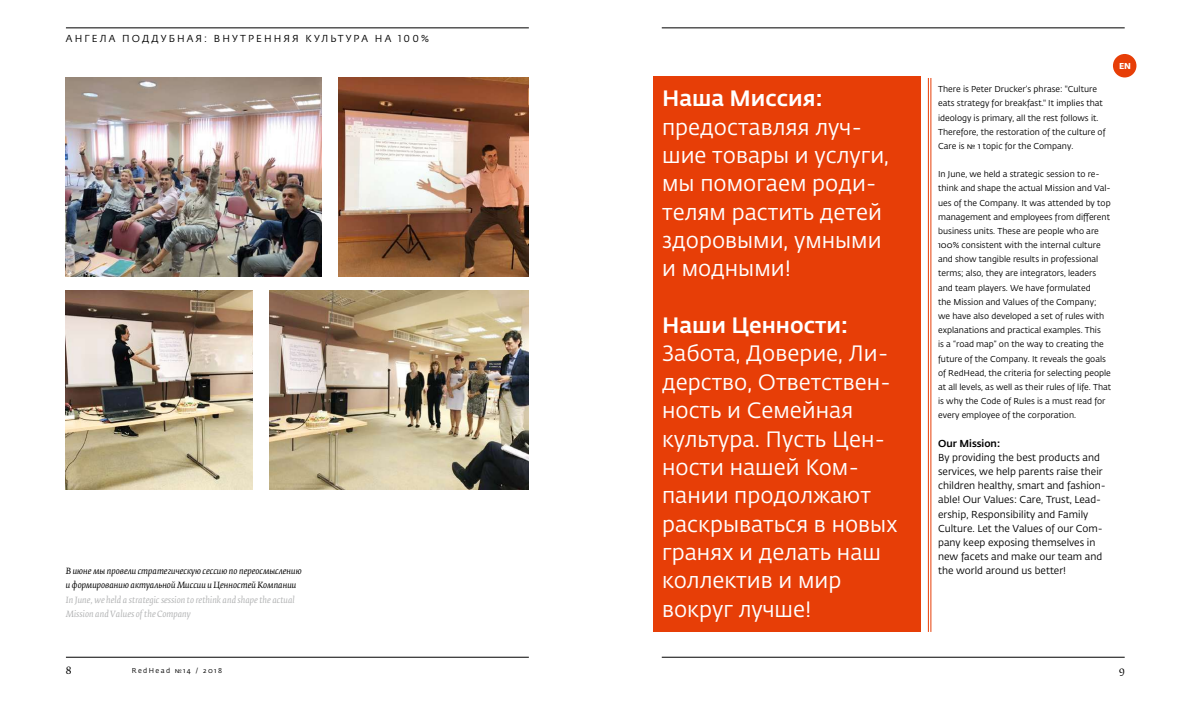
<style>
.page{position:relative;width:1191px;height:709px;background:#fff}
.page>*{position:absolute;margin:0;border:0;box-sizing:border-box;transform-origin:0 0}
.t1{font:22px/28.3px "Fedra Sans Pro";color:#fff}
.t2{font:500 22px "Fedra Sans Pro";color:#fff}
.t3{font:10px/14.2px "Fedra Sans Pro";color:#000}
.t4{font:10px "Fedra Sans Pro";letter-spacing:.21em;color:#000}
.t5{font:500 10px "Fedra Sans Pro";color:#000}
.t6{font:10px "Fedra Serif B Pro";color:#000}
.t7{font:8.5px/14.2px "Fedra Sans Pro";color:#000}
.t8{font:italic 8.5px/14.2px "Fedra Serif B Pro";color:#000}
.t9{font:italic 8.5px/14.2px "Fedra Serif B Pro";color:#b1b2b3}
.t10{font:700 8.5px "Fedra Sans Pro";color:#fff}
.t11{font:7px "Fedra Sans Pro";letter-spacing:.2em;color:#000}
</style>
<div class="page">
<div style="left:652px;top:76px;width:268px;height:555px;background:#e73e07"></div>
<hr style="left:930px;top:78px;width:1px;height:554px;background:#e73e07">
<hr style="left:928px;top:78px;width:1px;height:554px;background:#e73e07">
<div style="left:1113px;top:54px;width:23px;height:23px;background:#e73e07;border-radius:50%"></div>
<img style="left:66px;top:78px;width:256px;height:198px">
<img style="left:339px;top:78px;width:190px;height:198px">
<img style="left:270px;top:291px;width:259px;height:198px">
<img style="left:66px;top:291px;width:187px;height:198px">
<hr style="left:66px;top:27px;width:463px;height:1px;background:#000">
<hr style="left:66px;top:656px;width:463px;height:1px;background:#000">
<hr style="left:662px;top:27px;width:462px;height:1px;background:#000">
<hr style="left:662px;top:656px;width:462px;height:1px;background:#000">
<p class="t4" style="left:66px;top:31px;width:364px">АНГЕЛА ПОДДУБНАЯ: ВНУТРЕННЯЯ КУЛЬТУРА НА 100%</p>
<p class="t8" style="left:66px;top:564px;width:237px">В июне мы провели стратегическую сессию по переосмыслению и формированию актуальной Миссии и Ценностей Компании</p>
<p class="t9" style="left:66px;top:592px;width:231px">In June, we held a strategic session to rethink and shape the actual<br>Mission and Values of the Company</p>
<h1 class="t2" style="left:662px;top:82px;width:162px">Наша Миссия:</h1>
<h1 class="t1" style="left:662px;top:112px;width:228px">предоставляя луч&shy;шие товары и услуги, мы помогаем роди&shy;телям растить детей здоровыми, умными и модными!</h1>
<h1 class="t2" style="left:662px;top:309px;width:187px">Наши Ценности:</h1>
<h1 class="t1" style="left:662px;top:339px;width:237px">Забота, Доверие, Ли&shy;дерство, Ответствен&shy;ность и Семейная культура. Пусть Цен&shy;ности нашей Ком&shy;пании продолжают раскрываться в новых гранях и делать наш коллектив и мир вокруг лучше!</h1>
<p class="t7" style="left:938px;top:82px;width:169px">There is Peter Drucker’s phrase: "Culture eats strategy for breakfast." It implies that ideology is primary, all the rest follows it.<br>Therefore, the restoration of the culture of Care is № 1 topic for the Company.</p>
<p class="t7" style="left:938px;top:167px;width:175px">In June, we held a strategic session to re&shy;think and shape the actual Mission and Val&shy;ues of the Company. It was attended by top management and employees from different business units. These are people who are 100% consistent with the internal culture and show tangible results in professional terms; also, they are integrators, leaders and team players. We have formulated<br>the Mission and Values of the Company;<br>we have also developed a set of rules with explanations and practical examples. This<br>is a “road map” on the way to creating the future of the Company. It reveals the goals of RedHead, the criteria for selecting people at all levels, as well as their rules of life. That is why the Code of Rules is a must read for every employee of the corporation.</p>
<p class="t5" style="left:938px;top:435px;width:63px">Our Mission:</p>
<p class="t3" style="left:938px;top:450px;width:169px">By providing the best products and services, we help parents raise their children healthy, smart and fashion&shy;able! Our Values: Care, Trust, Lead&shy;ership, Responsibility and Family Culture. Let the Values of our Com&shy;pany keep exposing themselves in new facets and make our team and the world around us better!</p>
<p class="t10" style="left:1119px;top:59px;width:14px">EN</p>
<p class="t6" style="left:66px;top:663px;width:7px">8</p>
<p class="t11" style="left:132px;top:666px;width:92px">RedHead №14 / 2018</p>
<p class="t6" style="left:1119px;top:663px;width:7px">9</p>
</div>
